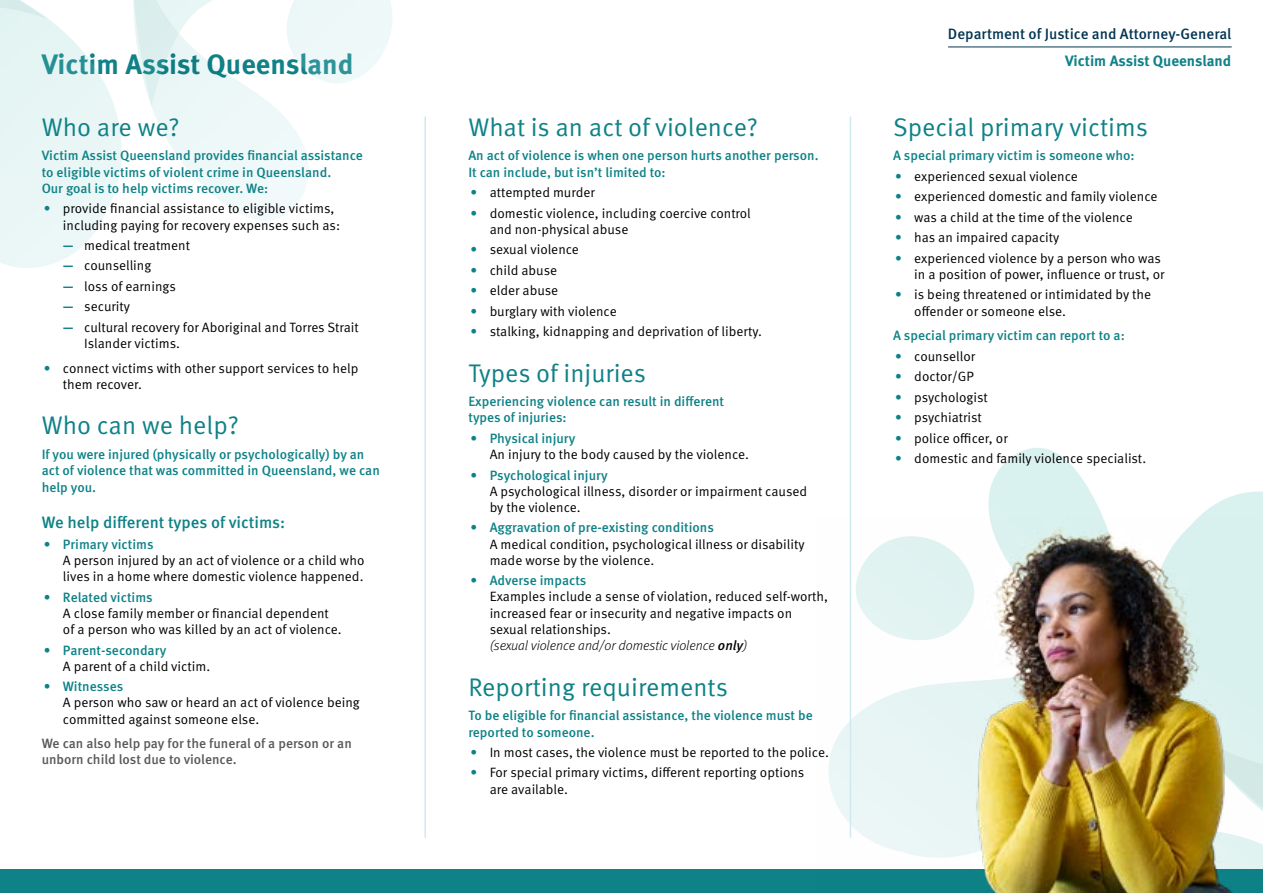
<style>
.page{position:relative;width:1263px;height:893px;background:#fff}
.page>*{position:absolute;margin:0;border:0;box-sizing:border-box;transform-origin:0 0}
.t1{font:700 28.2px "Meta Pro";color:#108187}
.t2{font:25.5px "Meta Pro Norm";color:#0e8287}
.t3{font:500 16.5px "Meta Pro";color:#0e8287}
.t4{font:500 15px "Meta Pro";color:#043652}
.t5{font:700 15px "Meta Pro";color:#108187}
.t6{font:13.5px/16.2px "Meta Pro Norm";color:#000}
.t7{font:500 13.5px/16.2px "Meta Pro";color:#0e8287}
.t8{font:500 13.5px/16.2px "Meta Pro";color:#58595b}
.t9{font:italic 300 13.5px "Meta Pro";color:#000}
.s1{font-family:"Meta Pro";font-weight:500;color:#0e8287}
.s2{font-family:"Meta Pro";font-weight:700;color:#0e8287}
.s3{font-weight:500}
</style>
<div class="page">
<svg style="left:849px;top:448px;width:414px;height:70px"></svg>
<div style="left:0;top:870px;width:1263px;height:23px;background:#0e8287"></div>
<img style="left:816px;top:518px;width:447px;height:375px">
<svg style="left:0;top:0;width:392px;height:268px"></svg>
<hr style="left:424px;top:117px;width:2px;height:721px;background:#ceebf1">
<hr style="left:850px;top:117px;width:1px;height:721px;background:#ceebf1">
<hr style="left:948px;top:47px;width:284px;height:1px;background:#043652">
<h1 class="t1" style="left:42px;top:42px;width:313px">Victim Assist Queensland</h1>
<h2 class="t2" style="left:42px;top:108px;width:140px">Who are we?</h2>
<p class="t7" style="left:42px;top:147px;width:323px">Victim Assist Queensland provides financial assistance to eligible victims of violent crime in Queensland.<br>Our goal is to help victims recover. We:</p>
<p class="t6" style="left:63px;top:200px;width:279px;text-indent:-19px"><span class="s1">•</span> provide financial assistance to eligible victims, including paying for recovery expenses such as:</p>
<p class="t6" style="left:63px;top:236px;width:129px"><span class="s2">—</span> medical treatment</p>
<p class="t6" style="left:63px;top:257px;width:90px"><span class="s2">—</span> counselling</p>
<p class="t6" style="left:63px;top:277px;width:114px"><span class="s2">—</span> loss of earnings</p>
<p class="t6" style="left:63px;top:298px;width:68px"><span class="s2">—</span> security</p>
<p class="t6" style="left:84px;top:318px;width:276px;text-indent:-21px"><span class="s2">—</span> cultural recovery for Aboriginal and Torres Strait<br>Islander victims.</p>
<p class="t6" style="left:63px;top:359px;width:297px;text-indent:-19px"><span class="s1">•</span> connect victims with other support services to help them recover.</p>
<h2 class="t2" style="left:42px;top:406px;width:199px">Who can we help?</h2>
<p class="t7" style="left:42px;top:445px;width:340px">If you were injured (physically or psychologically) by an act of violence that was committed in Queensland, we can help you.</p>
<p class="t3" style="left:42px;top:510px;width:245px">We help different types of victims:</p>
<p class="t7" style="left:44px;top:535px;width:111px">• Primary victims</p>
<p class="t6" style="left:63px;top:551px;width:303px">A person injured by an act of violence or a child who lives in a home where domestic violence happened.</p>
<p class="t7" style="left:44px;top:588px;width:111px">• Related victims</p>
<p class="t6" style="left:63px;top:604px;width:280px">A close family member or financial dependent of a person who was killed by an act of violence.</p>
<p class="t7" style="left:44px;top:641px;width:124px">• Parent-secondary</p>
<p class="t6" style="left:63px;top:657px;width:149px">A parent of a child victim.</p>
<p class="t7" style="left:44px;top:677px;width:81px">• Witnesses</p>
<p class="t6" style="left:63px;top:694px;width:298px">A person who saw or heard an act of violence being committed against someone else.</p>
<p class="t8" style="left:42px;top:735px;width:312px">We can also help pay for the funeral of a person or an unborn child lost due to violence.</p>
<h2 class="t2" style="left:468px;top:108px;width:291px">What is an act of violence?</h2>
<p class="t7" style="left:468px;top:147px;width:352px">An act of violence is when one person hurts another person.<br>It can include, but isn’t limited to:</p>
<p class="t6" style="left:470px;top:183px;width:126px"><span class="s1">•</span> attempted murder</p>
<p class="t6" style="left:490px;top:204px;width:263px;text-indent:-19px"><span class="s1">•</span> domestic violence, including coercive control and non‑physical abuse</p>
<p class="t6" style="left:470px;top:241px;width:110px"><span class="s1">•</span> sexual violence</p>
<p class="t6" style="left:470px;top:261px;width:88px"><span class="s1">•</span> child abuse</p>
<p class="t6" style="left:470px;top:281px;width:89px"><span class="s1">•</span> elder abuse</p>
<p class="t6" style="left:470px;top:302px;width:148px"><span class="s1">•</span> burglary with violence</p>
<p class="t6" style="left:470px;top:322px;width:293px"><span class="s1">•</span> stalking, kidnapping and deprivation of liberty.</p>
<h2 class="t2" style="left:468px;top:353px;width:179px">Types of injuries</h2>
<p class="t7" style="left:468px;top:393px;width:257px">Experiencing violence can result in different types of injuries:</p>
<p class="t7" style="left:470px;top:429px;width:107px">• Physical injury</p>
<p class="t6" style="left:490px;top:445px;width:261px">An injury to the body caused by the violence.</p>
<p class="t7" style="left:470px;top:466px;width:139px">• Psychological injury</p>
<p class="t6" style="left:490px;top:482px;width:319px">A psychological illness, disorder or impairment caused by the violence.</p>
<p class="t7" style="left:470px;top:519px;width:245px">• Aggravation of pre-existing conditions</p>
<p class="t6" style="left:490px;top:535px;width:316px">A medical condition, psychological illness or disability made worse by the violence.</p>
<p class="t7" style="left:470px;top:572px;width:118px">• Adverse impacts</p>
<p class="t6" style="left:490px;top:588px;width:340px">Examples include a sense of violation, reduced self-worth, increased fear or insecurity and negative impacts on sexual relationships.</p>
<p class="t9" style="left:490px;top:636px;width:259px">(sexual violence and/or domestic violence <span class="s3">only</span>)</p>
<h2 class="t2" style="left:468px;top:667px;width:261px">Reporting requirements</h2>
<p class="t7" style="left:468px;top:707px;width:346px">To be eligible for financial assistance, the violence must be reported to someone.</p>
<p class="t6" style="left:470px;top:743px;width:360px"><span class="s1">•</span> In most cases, the violence must be reported to the police.</p>
<p class="t6" style="left:490px;top:764px;width:316px;text-indent:-19px"><span class="s1">•</span> For special primary victims, different reporting options are available.</p>
<p class="t4" style="left:948px;top:22px;width:285px">Department of Justice and Attorney-General</p>
<p class="t5" style="left:1065px;top:49px;width:168px">Victim Assist Queensland</p>
<h2 class="t2" style="left:893px;top:108px;width:257px">Special primary victims</h2>
<p class="t7" style="left:893px;top:147px;width:243px">A special primary victim is someone who:</p>
<p class="t6" style="left:895px;top:167px;width:184px"><span class="s1">•</span> experienced sexual violence</p>
<p class="t6" style="left:895px;top:188px;width:264px"><span class="s1">•</span> experienced domestic and family violence</p>
<p class="t6" style="left:895px;top:208px;width:239px"><span class="s1">•</span> was a child at the time of the violence</p>
<p class="t6" style="left:895px;top:229px;width:166px"><span class="s1">•</span> has an impaired capacity</p>
<p class="t6" style="left:895px;top:249px;width:271px;text-align:right"><span class="s1">•</span> experienced violence by a person who was in a position of power, influence or trust, or</p>
<p class="t6" style="left:914px;top:286px;width:238px;text-indent:-19px"><span class="s1">•</span> is being threatened or intimidated by the offender or someone else.</p>
<p class="t7" style="left:893px;top:327px;width:233px">A special primary victim can report to a:</p>
<p class="t6" style="left:895px;top:347px;width:82px"><span class="s1">•</span> counsellor</p>
<p class="t6" style="left:895px;top:368px;width:80px"><span class="s1">•</span> doctor/GP</p>
<p class="t6" style="left:895px;top:388px;width:94px"><span class="s1">•</span> psychologist</p>
<p class="t6" style="left:895px;top:408px;width:88px"><span class="s1">•</span> psychiatrist</p>
<p class="t6" style="left:895px;top:429px;width:114px"><span class="s1">•</span> police officer, or</p>
<p class="t6" style="left:895px;top:449px;width:253px"><span class="s1">•</span> domestic and family violence specialist.</p>
</div>
